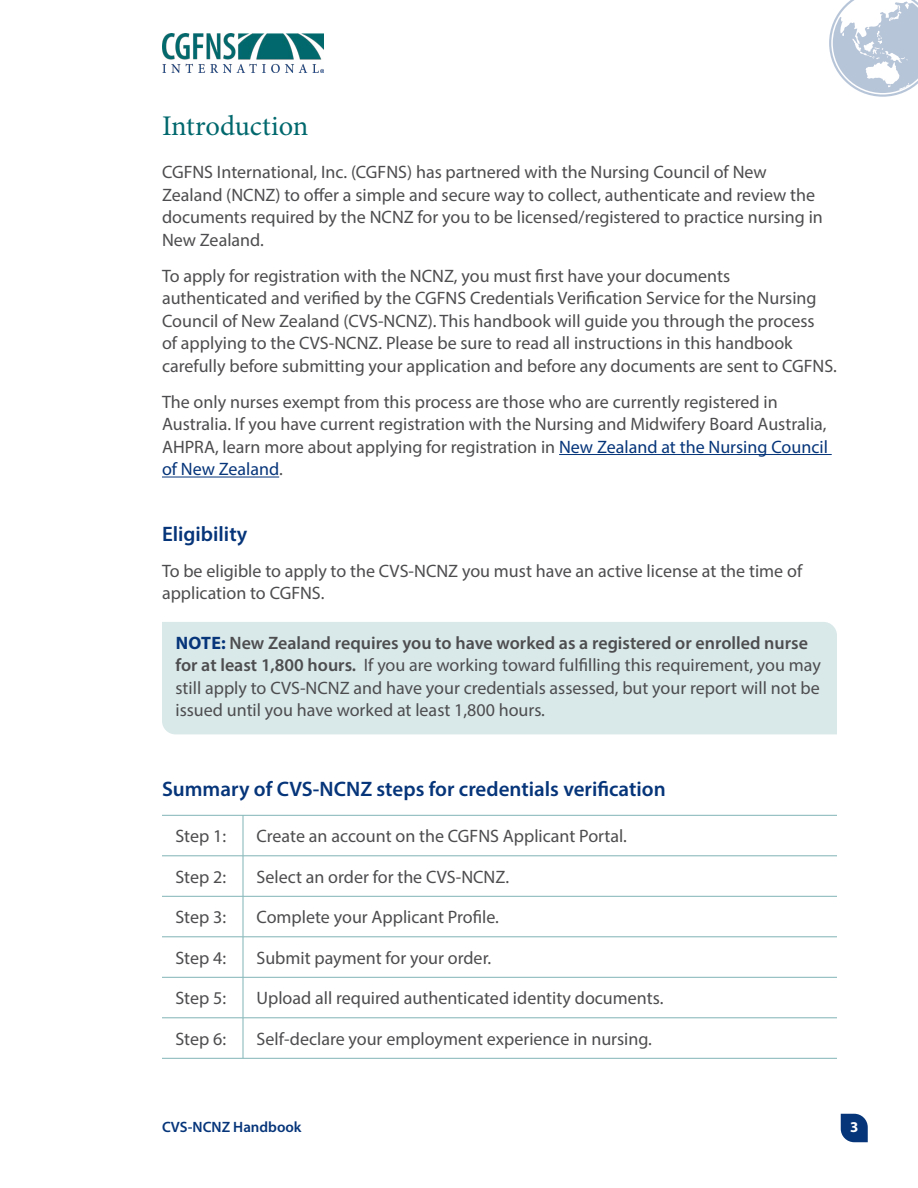
<style>
.page{position:relative;width:918px;height:1188px;background:#fff}
.page>*{position:absolute;margin:0;border:0;box-sizing:border-box;transform-origin:0 0}
.t1{font:28.5px "Minion Pro";color:#00686d}
.t2{font:600 21px "Myriad Pro";color:#06357a}
.t3{font:18px/22.5px "Myriad Pro";color:#4d4d4f}
.t4{font:600 15px "Myriad Pro";color:#06357a}
.t5{font:700 15px "Myriad Pro";color:#fff}
.s1{color:#06357a}
.s2{font-weight:700;color:#06357a}
.s3{font-weight:600}
</style>
<div class="page">
<svg style="left:841px;top:1114px;width:27px;height:28px"></svg>
<img style="left:162px;top:34px;width:162px;height:38px">
<svg style="left:829px;top:0;width:89px;height:97px"></svg>
<hr style="left:559px;top:454px;width:273px;height:1px;background:#06357a">
<hr style="left:162px;top:477px;width:117px;height:1px;background:#06357a">
<div style="left:162px;top:622px;width:675px;height:112px;background:#d9e8e9"></div>
<hr style="left:162px;top:815px;width:81px;height:1px;background:#80b4b6">
<hr style="left:243px;top:815px;width:594px;height:1px;background:#80b4b6">
<hr style="left:243px;top:815px;width:1px;height:41px;background:#80b4b6">
<hr style="left:162px;top:856px;width:81px;height:1px;background:#80b4b6">
<hr style="left:243px;top:856px;width:594px;height:1px;background:#80b4b6">
<hr style="left:243px;top:856px;width:1px;height:40px;background:#80b4b6">
<hr style="left:162px;top:896px;width:81px;height:1px;background:#80b4b6">
<hr style="left:243px;top:896px;width:594px;height:1px;background:#80b4b6">
<hr style="left:243px;top:896px;width:1px;height:41px;background:#80b4b6">
<hr style="left:162px;top:937px;width:81px;height:1px;background:#80b4b6">
<hr style="left:243px;top:937px;width:594px;height:1px;background:#80b4b6">
<hr style="left:243px;top:937px;width:1px;height:40px;background:#80b4b6">
<hr style="left:162px;top:977px;width:81px;height:1px;background:#80b4b6">
<hr style="left:243px;top:977px;width:594px;height:1px;background:#80b4b6">
<hr style="left:243px;top:977px;width:1px;height:41px;background:#80b4b6">
<hr style="left:162px;top:1018px;width:81px;height:1px;background:#80b4b6">
<hr style="left:243px;top:1018px;width:594px;height:1px;background:#80b4b6">
<hr style="left:243px;top:1018px;width:1px;height:40px;background:#80b4b6">
<hr style="left:162px;top:1058px;width:81px;height:1px;background:#80b4b6">
<hr style="left:243px;top:1058px;width:594px;height:1px;background:#80b4b6">
<h1 class="t1" style="left:162px;top:107px;width:148px">Introduction</h1>
<p class="t3" style="left:162px;top:161px;width:662px">CGFNS International, Inc. (CGFNS) has partnered with the Nursing Council of New Zealand (NCNZ) to offer a simple and secure way to collect, authenticate and review the documents required by the NCNZ for you to be licensed/registered to practice nursing in New Zealand.</p>
<p class="t3" style="left:162px;top:264px;width:675px">To apply for registration with the NCNZ, you must first have your documents authenticated and verified by the CGFNS Credentials Verification Service for the Nursing Council of New Zealand (CVS-NCNZ). This handbook will guide you through the process<br>of applying to the CVS-NCNZ. Please be sure to read all instructions in this handbook carefully before submitting your application and before any documents are sent to CGFNS.</p>
<p class="t3" style="left:162px;top:390px;width:667px">The only nurses exempt from this process are those who are currently registered in Australia. If you have current registration with the Nursing and Midwifery Board Australia, AHPRA, learn more about applying for registration in <span class="s1">New Zealand at the Nursing Council of New Zealand</span>.</p>
<p class="t2" style="left:162px;top:521px;width:87px">Eligibility</p>
<p class="t3" style="left:162px;top:559px;width:642px">To be eligible to apply to the CVS-NCNZ you must have an active license at the time of application to CGFNS.</p>
<p class="t3" style="left:176px;top:631px;width:647px"><span class="s2">NOTE:</span> <span class="s3">New Zealand requires you to have worked as a registered or enrolled nurse for at least 1,800 hours.</span> If you are working toward fulfilling this requirement, you may still apply to CVS-NCNZ and have your credentials assessed, but your report will not be issued until you have worked at least 1,800 hours.</p>
<p class="t2" style="left:162px;top:775px;width:505px">Summary of CVS-NCNZ steps for credentials verification</p>
<p class="t3" style="left:176px;top:825px;width:52px">Step 1:</p>
<p class="t3" style="left:256px;top:825px;width:370px">Create an account on the CGFNS Applicant Portal.</p>
<p class="t3" style="left:176px;top:865px;width:52px">Step 2:</p>
<p class="t3" style="left:256px;top:865px;width:253px">Select an order for the CVS-NCNZ.</p>
<p class="t3" style="left:176px;top:906px;width:52px">Step 3:</p>
<p class="t3" style="left:256px;top:906px;width:242px">Complete your Applicant Profile.</p>
<p class="t3" style="left:176px;top:946px;width:52px">Step 4:</p>
<p class="t3" style="left:256px;top:946px;width:235px">Submit payment for your order.</p>
<p class="t3" style="left:176px;top:987px;width:52px">Step 5:</p>
<p class="t3" style="left:256px;top:987px;width:407px">Upload all required authenticated identity documents.</p>
<p class="t3" style="left:176px;top:1027px;width:52px">Step 6:</p>
<p class="t3" style="left:256px;top:1027px;width:395px">Self-declare your employment experience in nursing.</p>
<p class="t4" style="left:162px;top:1117px;width:141px">CVS-NCNZ Handbook</p>
<p class="t5" style="left:850px;top:1117px;width:10px">3</p>
</div>
